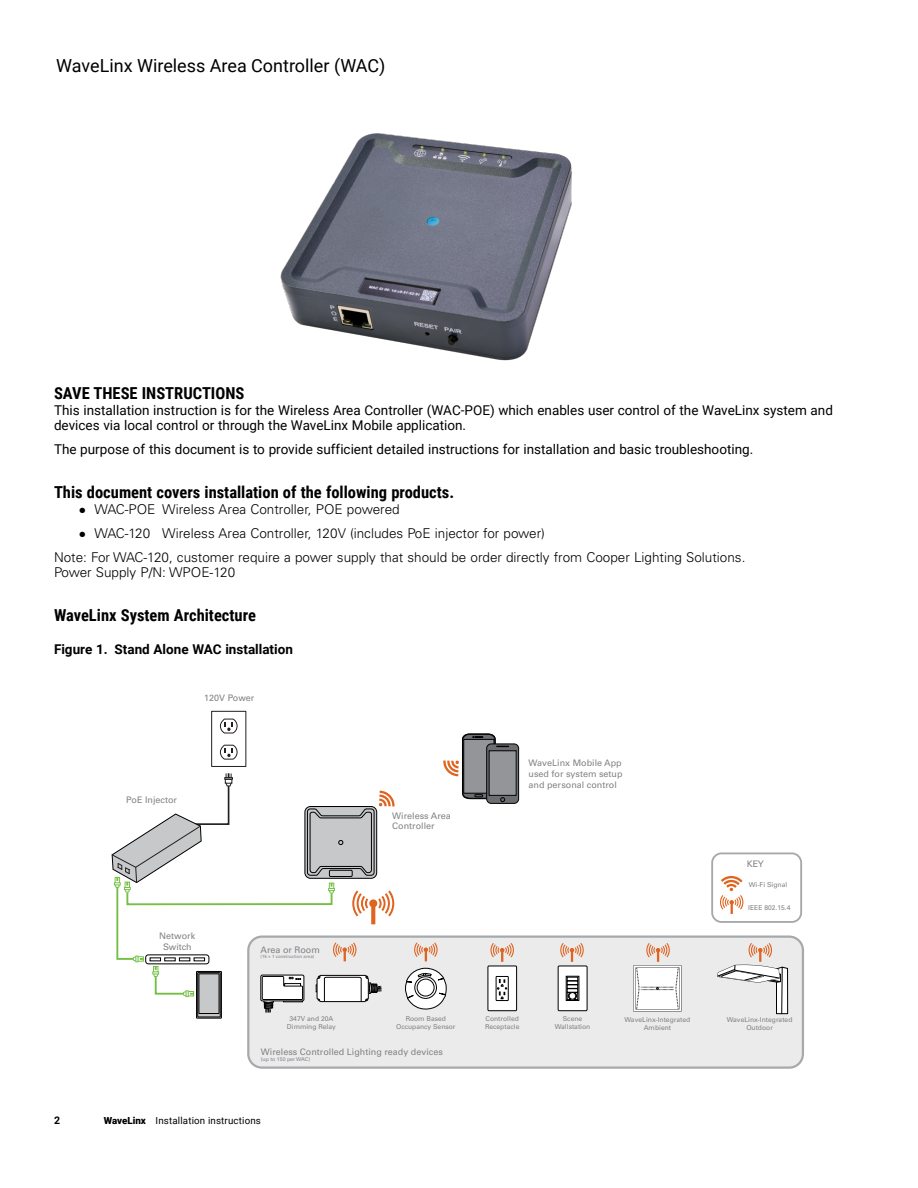
<style>
.page{position:relative;width:918px;height:1188px;background:#fff}
.page>*{position:absolute;margin:0;border:0;box-sizing:border-box;transform-origin:0 0}
.t1{font:18px "Roboto";color:#000}
.t2{font:700 16.5px "Roboto Condensed";color:#000}
.t3{font:13.5px/15px "Roboto";color:#000}
.t4{font:300 13.5px/24px "Univers LT Std";color:#000}
.t5{font:700 13.5px "Roboto";color:#000}
.t6{font:700 10.5px "Roboto";color:#000}
.t7{font:9.75px "Roboto";letter-spacing:.015em;color:#000}
.t8{font:9px/10.5px "Univers LT Std";color:#808285}
.t9{font:6.75px/8.1px "Univers LT Std";color:#808285;text-align:center}
.t10{font:5.25px "Univers LT Std";color:#808285}
.t11{font:4.5px "Univers LT Std";color:#808285}
.s1{font-weight:900}
</style>
<div class="page">
<div style="left:211px;top:711px;width:35px;height:56px;border:1px solid #231f20"></div>
<svg style="left:220px;top:719px;width:17px;height:14px"></svg>
<svg style="left:220px;top:745px;width:17px;height:14px"></svg>
<svg style="left:487px;top:744px;width:32px;height:59px"></svg>
<div style="left:487px;top:744px;width:32px;height:60px;border:1px solid #010101;border-radius:5px"></div>
<div style="left:489px;top:751px;width:27px;height:44px;background:#939598"></div>
<svg style="left:443px;top:734px;width:66px;height:68px"></svg>
<div style="left:196px;top:971px;width:26px;height:47px;border:1px solid #000"></div>
<div style="left:198px;top:973px;width:22px;height:44px;background:#c7c8ca"></div>
<div style="left:198px;top:972px;width:22px;height:45px;border:1px solid #000"></div>
<div style="left:711px;top:852px;width:91px;height:71px;border:2px solid #a7a9ac;border-radius:9px"></div>
<svg style="left:720px;top:876px;width:23px;height:38px"></svg>
<div style="left:248px;top:937px;width:555px;height:131px;background:#ebebec;border-radius:14px"></div>
<div style="left:247px;top:935px;width:557px;height:134px;border:2px solid #a7a9ac;border-radius:14px"></div>
<svg style="left:405px;top:967px;width:42px;height:43px"></svg>
<svg style="left:414px;top:942px;width:24px;height:19px"></svg>
<div style="left:488px;top:966px;width:29px;height:45px;background:#fff"></div>
<div style="left:488px;top:966px;width:29px;height:45px;border:1px solid #000"></div>
<div style="left:496px;top:976px;width:12px;height:25px;border:1px solid #000"></div>
<svg style="left:497px;top:979px;width:10px;height:20px"></svg>
<svg style="left:490px;top:943px;width:24px;height:19px"></svg>
<div style="left:558px;top:966px;width:29px;height:45px;background:#fff"></div>
<div style="left:558px;top:966px;width:29px;height:45px;border:1px solid #010101"></div>
<div style="left:566px;top:976px;width:13px;height:25px;border:1px solid #010101"></div>
<div style="left:567px;top:977px;width:11px;height:4px;border:1px solid #010101"></div>
<div style="left:567px;top:981px;width:11px;height:4px;border:1px solid #010101"></div>
<div style="left:567px;top:985px;width:11px;height:4px;border:1px solid #010101"></div>
<svg style="left:567px;top:989px;width:11px;height:11px"></svg>
<div style="left:569px;top:992px;width:7px;height:7px;border:1px solid #010101;border-radius:50%"></div>
<svg style="left:560px;top:943px;width:24px;height:19px"></svg>
<svg style="left:633px;top:943px;width:49px;height:68px"></svg>
<svg style="left:717px;top:943px;width:71px;height:71px"></svg>
<svg style="left:112px;top:773px;width:283px;height:241px"></svg>
<img style="left:280px;top:133px;width:292px;height:228px">
<h1 class="t1" style="left:56px;top:53px;width:331px">WaveLinx Wireless Area Controller (WAC)</h1>
<p class="t2" style="left:54px;top:381px;width:192px">SAVE THESE INSTRUCTIONS</p>
<p class="t3" style="left:54px;top:402px;width:781px">This installation instruction is for the Wireless Area Controller (WAC-POE) which enables user control of the WaveLinx system and devices via local control or through the WaveLinx Mobile application.</p>
<p class="t3" style="left:54px;top:441px;width:701px">The purpose of this document is to provide sufficient detailed instructions for installation and basic troubleshooting.</p>
<p class="t2" style="left:54px;top:480px;width:402px">This document covers installation of the following products.</p>
<p class="t4" style="left:79px;top:498px;width:322px">● WAC-POE Wireless Area Controller, POE powered</p>
<p class="t4" style="left:54px;top:522px;width:693px;text-indent:25px">● WAC-120 Wireless Area Controller, 120V (includes PoE injector for power)<br>Note: For WAC-120, customer require a power supply that should be order directly from Cooper Lighting Solutions.</p>
<p class="t4" style="left:54px;top:561px;width:183px">Power Supply P/N: WPOE-120</p>
<p class="t2" style="left:54px;top:603px;width:203px">WaveLinx System Architecture</p>
<p class="t5" style="left:54px;top:640px;width:240px">Figure 1. Stand Alone WAC installation</p>
<p class="t8" style="left:204px;top:693px;width:52px">120V Power</p>
<p class="t8" style="left:126px;top:795px;width:52px">PoE Injector</p>
<p class="t8" style="left:392px;top:810px;width:60px">Wireless Area<br>Controller</p>
<p class="t8" style="left:159px;top:931px;width:37px;text-align:center">Network<br>Switch</p>
<p class="t8" style="left:261px;top:945px;width:61px">Area or Room</p>
<p class="t11" style="left:261px;top:954px;width:55px">(15 + 1 construction area)</p>
<p class="t9" style="left:287px;top:1015px;width:50px">347V and 20A<br>Dimming Relay</p>
<p class="t9" style="left:396px;top:1015px;width:61px">Room Based<br>Occupancy Sensor</p>
<p class="t8" style="left:261px;top:1046px;width:184px">Wireless Controlled Lighting ready devices</p>
<p class="t10" style="left:261px;top:1056px;width:51px">(up to 150 per WAC)</p>
<p class="t6" style="left:54px;top:1113px;width:8px">2</p>
<p class="t7" style="left:104px;top:1114px;width:159px"><span class="s1">WaveLinx</span> Installation instructions</p>
<p class="t8" style="left:529px;top:758px;width:96px;text-align:justify">WaveLinx Mobile App used for system setup and personal control</p>
<p class="t8" style="left:747px;top:859px;width:19px">KEY</p>
<p class="t9" style="left:749px;top:881px;width:40px">Wi-Fi Signal</p>
<p class="t9" style="left:748px;top:903px;width:44px">IEEE 802.15.4</p>
<p class="t9" style="left:485px;top:1014px;width:36px;text-align:left">Controlled<br>Receptacle</p>
<p class="t9" style="left:555px;top:1014px;width:37px">Scene<br>Wallstation</p>
<p class="t9" style="left:625px;top:1015px;width:67px">WaveLinx-Integrated<br>Ambient</p>
<p class="t9" style="left:727px;top:1016px;width:67px">WaveLinx-Integrated<br>Outdoor</p>
</div>
